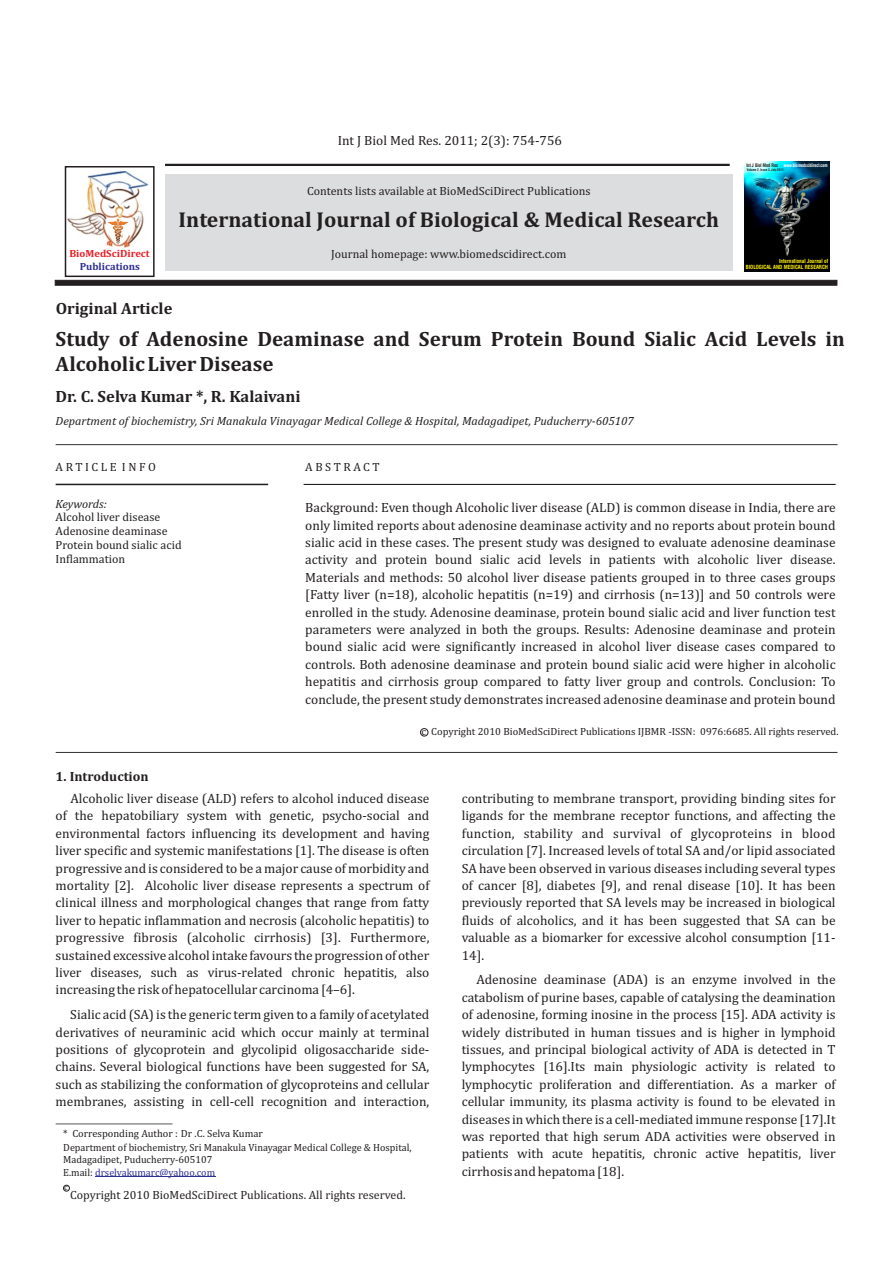
<style>
.page{position:relative;width:893px;height:1263px;background:#fff}
.page>*{position:absolute;margin:0;border:0;box-sizing:border-box;transform-origin:0 0}
.t1{font:700 21.75px "Cambria";color:#231f20}
.t2{font:700 21px/24.6px "Cambria";color:#231f20}
.t3{font:700 16.5px "Cambria";color:#231f20}
.t4{font:13.5px/17.4px "Cambria";color:#231f20;text-align:justify}
.t5{font:700 13.5px "Cambria";color:#231f20}
.t6{font:12px/14.1px "Cambria";color:#231f20}
.t7{font:italic 12px "Cambria";color:#231f20}
.t8{font:12px "Cambria";letter-spacing:.215em;color:#231f20}
.t9{font:10.5px/14.2px "Cambria";color:#231f20}
.t10{font:700 10.5px "Cambria";color:#ed1c24}
.t11{font:700 10.5px "Cambria";color:#2e3092}
.t12{font:8.25px "Cambria";color:#231f20}
.t13{font:700 condensed 5.55px/6.6px "Swiss 721 BT";color:#fff200;text-align:right;scale:.96 1}
.t14{font:700 condensed 4.8px "Swiss 721 BT";color:#fff;scale:.88 1}
.t15{font:700 condensed 3.45px "Swiss 721 BT";color:#231f20;scale:.92 1}
.s1{color:#231f20}
.s2{color:#2e3092}
</style>
<div class="page">
<hr style="left:165px;top:164px;width:565px;height:2px;background:#231f20">
<svg style="left:55px;top:280px;width:782px;height:6px;background:#2c2829"></svg>
<div style="left:165px;top:174px;width:567px;height:96px;background:#dcddde"></div>
<hr style="left:56px;top:444px;width:781px;height:1px;background:#231f20">
<hr style="left:56px;top:752px;width:781px;height:1px;background:#231f20">
<hr style="left:56px;top:484px;width:212px;height:1px;background:#231f20">
<hr style="left:304px;top:484px;width:532px;height:1px;background:#231f20">
<div style="left:65px;top:166px;width:90px;height:111px;border:2px solid #231f20"></div>
<img style="left:68px;top:171px;width:80px;height:77px">
<svg style="left:108px;top:219px;width:20px;height:25px"></svg>
<div style="left:420px;top:728px;width:8px;height:8px;border:1px solid #231f20;border-radius:50%"></div>
<img style="left:744px;top:161px;width:85px;height:111px">
<hr style="left:56px;top:1123px;width:117px;height:1px;background:#231f20">
<hr style="left:95px;top:1177px;width:120px;height:1px;background:#2e3092">
<div style="left:63px;top:1185px;width:7px;height:6px;border:1px solid #231f20;border-radius:50%"></div>
<p class="t4" style="left:338px;top:132px;width:226px">Int J Biol Med Res. 2011; 2(3): 754-756</p>
<p class="t6" style="left:307px;top:184px;width:285px">Contents lists available at BioMedSciDirect Publications</p>
<p class="t10" style="left:69px;top:249px;width:82px">BioMedSciDirect</p>
<p class="t11" style="left:80px;top:262px;width:62px">Publications</p>
<h1 class="t1" style="left:179px;top:210px;width:542px">International Journal of Biological &amp; Medical Research</h1>
<p class="t6" style="left:331px;top:248px;width:237px">Journal homepage: www.biomedscidirect.com</p>
<p class="t3" style="left:56px;top:301px;width:118px">Original Article</p>
<p class="t14" style="left:746px;top:163px;width:94px"><span class="s1">Int J Biol Med Res</span> www.biomedscidirect.com</p>
<p class="t15" style="left:747px;top:169px;width:42px">Volume 2, Issue 3, July 2011</p>
<p class="t13" style="left:746px;top:258px;width:87px">International Journal of<br>BIOLOGICAL AND MEDICAL RESEARCH</p>
<h2 class="t2" style="left:56px;top:328px;width:791px">Study of Adenosine Deaminase and Serum Protein Bound Sialic Acid Levels in<br>Alcoholic Liver Disease</h2>
<p class="t3" style="left:56px;top:389px;width:246px">Dr. C. Selva Kumar *, R. Kalaivani</p>
<p class="t7" style="left:56px;top:416px;width:580px">Department of biochemistry, Sri Manakula Vinayagar Medical College &amp; Hospital, Madagadipet, Puducherry-605107</p>
<p class="t8" style="left:56px;top:461px;width:102px">ARTICLE INFO</p>
<p class="t8" style="left:305px;top:461px;width:76px">ABSTRACT</p>
<p class="t7" style="left:56px;top:498px;width:53px">Keywords:</p>
<p class="t4" style="left:305px;top:500px;width:532px">Background: Even though Alcoholic liver disease (ALD) is common disease in India, there are only limited reports about adenosine deaminase activity and no reports about protein bound sialic acid in these cases. The present study was designed to evaluate adenosine deaminase activity and protein bound sialic acid levels in patients with alcoholic liver disease.<br>Materials and methods: 50 alcohol liver disease patients grouped in to three cases groups [Fatty liver (n=18), alcoholic hepatitis (n=19) and cirrhosis (n=13)] and 50 controls were enrolled in the study. Adenosine deaminase, protein bound sialic acid and liver function test parameters were analyzed in both the groups. Results: Adenosine deaminase and protein bound sialic acid were significantly increased in alcohol liver disease cases compared to controls. Both adenosine deaminase and protein bound sialic acid were higher in alcoholic hepatitis and cirrhosis group compared to fatty liver group and controls. Conclusion: To conclude, the present study demonstrates increased adenosine deaminase and protein bound</p>
<p class="t6" style="left:56px;top:510px;width:128px">Alcohol liver disease<br>Adenosine deaminase<br>Protein bound sialic acid<br>Inflammation</p>
<p class="t5" style="left:56px;top:771px;width:95px">1. Introduction</p>
<p class="t9" style="left:421px;top:725px;width:418px">c Copyright 2010 BioMedSciDirect Publications IJBMR -ISSN: 0976:6685. All rights reserved.</p>
<p class="t4" style="left:56px;top:790px;width:375px;text-indent:15px">Alcoholic liver disease (ALD) refers to alcohol induced disease of the hepatobiliary system with genetic, psycho-social and environmental factors influencing its development and having liver specific and systemic manifestations [1]. The disease is often progressive and is considered to be a major cause of morbidity and mortality [2]. Alcoholic liver disease represents a spectrum of clinical illness and morphological changes that range from fatty liver to hepatic inflammation and necrosis (alcoholic hepatitis) to progressive fibrosis (alcoholic cirrhosis) [3]. Furthermore, sustained excessive alcohol intake favours the progression of other liver diseases, such as virus-related chronic hepatitis, also increasing the risk of hepatocellular carcinoma [4–6].</p>
<p class="t4" style="left:56px;top:1007px;width:375px;text-indent:15px">Sialic acid (SA) is the generic term given to a family of acetylated derivatives of neuraminic acid which occur mainly at terminal positions of glycoprotein and glycolipid oligosaccharide side&shy;chains. Several biological functions have been suggested for SA, such as stabilizing the conformation of glycoproteins and cellular membranes, assisting in cell-cell recognition and interaction,</p>
<p class="t9" style="left:63px;top:1127px;width:350px">* Corresponding Author : Dr .C. Selva Kumar<br>Department of biochemistry, Sri Manakula Vinayagar Medical College &amp; Hospital,</p>
<p class="t9" style="left:63px;top:1154px;width:153px;line-height:12.3px">Madagadipet, Puducherry-605107<br>E.mail: <span class="s2">drselvakumarc@yahoo.com</span></p>
<p class="t6" style="left:70px;top:1189px;width:337px">Copyright 2010 BioMedSciDirect Publications. All rights reserved.</p>
<p class="t12" style="left:64px;top:1184px;width:5px">c</p>
<p class="t4" style="left:462px;top:790px;width:375px">contributing to membrane transport, providing binding sites for ligands for the membrane receptor functions, and affecting the function, stability and survival of glycoproteins in blood circulation [7]. Increased levels of total SA and/or lipid associated SA have been observed in various diseases including several types of cancer [8], diabetes [9], and renal disease [10]. It has been previously reported that SA levels may be increased in biological fluids of alcoholics, and it has been suggested that SA can be valuable as a biomarker for excessive alcohol consumption [11- 14].</p>
<p class="t4" style="left:462px;top:972px;width:375px;text-indent:15px">Adenosine deaminase (ADA) is an enzyme involved in the catabolism of purine bases, capable of catalysing the deamination of adenosine, forming inosine in the process [15]. ADA activity is widely distributed in human tissues and is higher in lymphoid tissues, and principal biological activity of ADA is detected in T lymphocytes [16].Its main physiologic activity is related to lymphocytic proliferation and differentiation. As a marker of cellular immunity, its plasma activity is found to be elevated in diseases in which there is a cell-mediated immune response [17].It was reported that high serum ADA activities were observed in patients with acute hepatitis, chronic active hepatitis, liver cirrhosis and hepatoma [18].</p>
</div>
